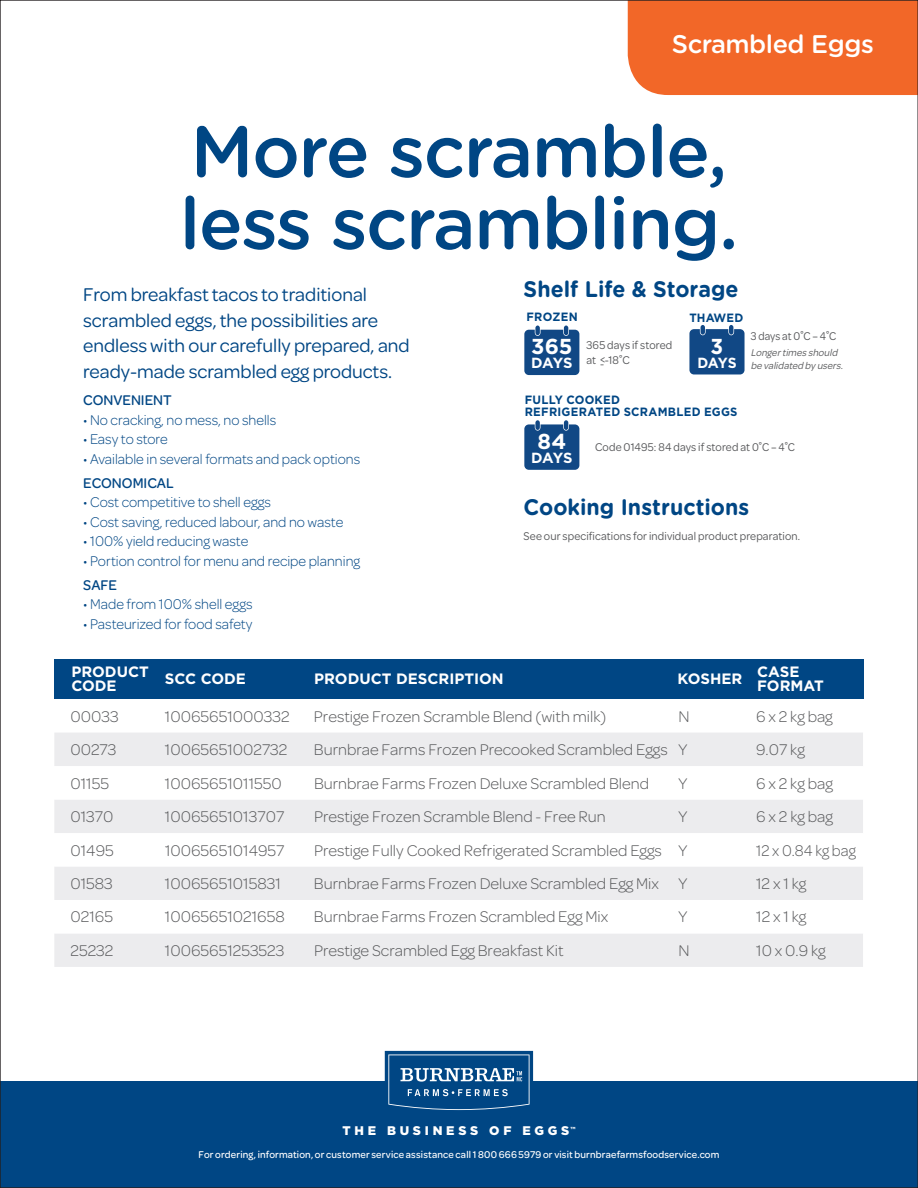
<style>
.page{position:relative;width:918px;height:1188px;background:#fff}
.page>*{position:absolute;margin:0;border:0;box-sizing:border-box;transform-origin:0 0}
.t1{font:500 72.75px/72px "Gotham Rounded";letter-spacing:-.02em;color:#004684}
.t2{font:500 25.5px "Gotham Rounded";letter-spacing:-.02em;color:#fff}
.t3{font:700 22.5px "Gotham Rounded";color:#004684;scale:.95 1}
.t4{font:700 21.6px "Gotham HTF";color:#fff}
.t5{font:700 21.6px "Gotham HTF";color:#fff;scale:.95 1}
.t6{font:19.65px/25.5px "Omnes";color:#004684}
.t7{font:300 16.5px "Omnes";color:#57585a}
.t8{font:300 16.5px "Omnes";color:#57585a;scale:.95 1}
.t9{font:300 15px "Omnes";color:#004684}
.t10{font:700 15px/13.5px "Gotham HTF";color:#fff}
.t11{font:500 15px "Omnes";color:#004684}
.t12{font:700 14.7px "Gotham HTF";letter-spacing:-.03em;color:#fff}
.t13{font:700 14.7px "Gotham HTF";letter-spacing:-.03em;color:#fff;scale:.95 1}
.t14{font:900 12.45px "Gotham HTF";letter-spacing:.3em;color:#fff}
.t15{font:12px/15px "Omnes";letter-spacing:.015em;color:#57585a;scale:.95 1}
.t16{font:700 12px/12px "Gotham HTF";letter-spacing:.02em;color:#004684;scale:.95 1}
.t17{font:12px "Omnes";letter-spacing:.015em;color:#57585a;scale:.92 1}
.t18{font:500 10.5px "Omnes";letter-spacing:.015em;color:#fff;scale:.95 1}
.t19{font:italic 10.5px/12.6px "Omnes";color:#57585a;scale:.95 1}
</style>
<div class="page">
<div style="left:0;top:1082px;width:918px;height:106px;background:#004684"></div>
<svg style="left:524px;top:326px;width:55px;height:49px;background:#24578f"></svg>
<svg style="left:524px;top:424px;width:55px;height:46px;background:#184d88"></svg>
<div style="left:535px;top:420px;width:5px;height:10px;background:#114885;border-radius:2px"></div>
<svg style="left:564px;top:420px;width:4px;height:10px"></svg>
<svg style="left:689px;top:329px;width:56px;height:45px;background:#184d88"></svg>
<svg style="left:701px;top:325px;width:4px;height:10px"></svg>
<svg style="left:729px;top:325px;width:4px;height:10px"></svg>
<svg style="left:385px;top:1051px;width:148px;height:60px"></svg>
<div style="left:628px;top:2px;width:288px;height:93px;background:#f26728"></div>
<div style="left:54px;top:659px;width:810px;height:40px;background:#004684"></div>
<div style="left:54px;top:733px;width:809px;height:234px;background:#ececee"></div>
<svg style="left:54px;top:766px;width:809px;height:167px"></svg>
<h2 class="t2" style="left:672px;top:26px;width:203px">Scrambled Eggs</h2>
<h1 class="t1" style="left:180px;top:112px;width:560px">More scramble, less scrambling.</h1>
<p class="t6" style="left:83px;top:281px;width:328px">From breakfast tacos to traditional scrambled eggs, the possibilities are endless with our carefully prepared, and ready-made scrambled egg products.</p>
<p class="t11" style="left:83px;top:390px;width:90px">CONVENIENT</p>
<p class="t9" style="left:83px;top:410px;width:195px">• No cracking, no mess, no shells</p>
<p class="t9" style="left:83px;top:429px;width:86px">• Easy to store</p>
<p class="t9" style="left:83px;top:449px;width:278px">• Available in several formats and pack options</p>
<p class="t11" style="left:83px;top:472px;width:92px">ECONOMICAL</p>
<p class="t9" style="left:83px;top:492px;width:189px">• Cost competitive to shell eggs</p>
<p class="t9" style="left:83px;top:512px;width:262px">• Cost saving, reduced labour, and no waste</p>
<p class="t9" style="left:83px;top:531px;width:167px">• 100% yield reducing waste</p>
<p class="t9" style="left:83px;top:551px;width:278px">• Portion control for menu and recipe planning</p>
<p class="t11" style="left:83px;top:574px;width:35px">SAFE</p>
<p class="t9" style="left:83px;top:594px;width:171px">• Made from 100% shell eggs</p>
<p class="t9" style="left:83px;top:614px;width:171px">• Pasteurized for food safety</p>
<h3 class="t3" style="left:524px;top:273px;width:228px">Shelf Life &amp; Storage</h3>
<p class="t16" style="left:527px;top:311px;width:55px">FROZEN</p>
<p class="t16" style="left:689px;top:311px;width:58px">THAWED</p>
<p class="t17" style="left:751px;top:328px;width:95px">3 days at 0˚C – 4˚C</p>
<p class="t19" style="left:751px;top:346px;width:101px">Longertimesshould be validated byusers.</p>
<h3 class="t5" style="left:711px;top:334px;width:15px">3</h3>
<p class="t13" style="left:697px;top:354px;width:43px">DAYS</p>
<h3 class="t4" style="left:531px;top:334px;width:43px">365</h3>
<p class="t12" style="left:531px;top:355px;width:43px">DAYS</p>
<p class="t15" style="left:586px;top:337px;width:92px">365 days if stored at &lt;_ -18˚C</p>
<p class="t16" style="left:525px;top:394px;width:226px">FULLY COOKED<br>REFRIGERATED SCRAMBLED EGGS</p>
<h3 class="t4" style="left:538px;top:429px;width:30px">84</h3>
<p class="t12" style="left:531px;top:449px;width:43px">DAYS</p>
<p class="t15" style="left:595px;top:439px;width:212px">Code 01495: 84 days if stored at 0˚C – 4˚C</p>
<h3 class="t3" style="left:524px;top:491px;width:239px">Cooking Instructions</h3>
<p class="t15" style="left:524px;top:528px;width:293px">See our specifications for individual product preparation.</p>
<p class="t10" style="left:71px;top:665px;width:79px">PRODUCT<br>CODE</p>
<p class="t10" style="left:314px;top:672px;width:191px">PRODUCT DESCRIPTION</p>
<p class="t10" style="left:678px;top:672px;width:66px">KOSHER</p>
<p class="t7" style="left:71px;top:705px;width:50px">00033</p>
<p class="t7" style="left:165px;top:705px;width:126px">10065651000332</p>
<p class="t7" style="left:314px;top:705px;width:294px">Prestige Frozen Scramble Blend (with milk)</p>
<p class="t7" style="left:678px;top:705px;width:13px">N</p>
<p class="t7" style="left:756px;top:705px;width:78px">6 x 2 kg bag</p>
<p class="t7" style="left:71px;top:739px;width:48px">00273</p>
<p class="t7" style="left:165px;top:739px;width:124px">10065651002732</p>
<p class="t7" style="left:314px;top:739px;width:375px">Burnbrae Farms Frozen Precooked Scrambled Eggs Y</p>
<p class="t7" style="left:756px;top:739px;width:50px">9.07 kg</p>
<p class="t7" style="left:71px;top:772px;width:40px">01155</p>
<p class="t7" style="left:165px;top:772px;width:118px">10065651011550</p>
<p class="t7" style="left:314px;top:772px;width:337px">Burnbrae Farms Frozen Deluxe Scrambled Blend</p>
<p class="t7" style="left:679px;top:772px;width:10px">Y</p>
<p class="t7" style="left:756px;top:772px;width:78px">6 x 2 kg bag</p>
<p class="t7" style="left:71px;top:806px;width:44px">01370</p>
<p class="t7" style="left:165px;top:806px;width:121px">10065651013707</p>
<p class="t7" style="left:314px;top:806px;width:293px">Prestige Frozen Scramble Blend - Free Run</p>
<p class="t7" style="left:679px;top:806px;width:10px">Y</p>
<p class="t7" style="left:756px;top:806px;width:78px">6 x 2 kg bag</p>
<p class="t7" style="left:71px;top:839px;width:45px">01495</p>
<p class="t7" style="left:165px;top:839px;width:121px">10065651014957</p>
<p class="t7" style="left:314px;top:839px;width:375px">Prestige Fully Cooked Refrigerated Scrambled Eggs Y</p>
<p class="t8" style="left:756px;top:839px;width:106px">12 x 0.84 kg bag</p>
<p class="t7" style="left:71px;top:873px;width:44px">01583</p>
<p class="t7" style="left:165px;top:873px;width:117px">10065651015831</p>
<p class="t7" style="left:314px;top:873px;width:375px">Burnbrae Farms Frozen Deluxe Scrambled Egg Mix Y</p>
<p class="t7" style="left:756px;top:873px;width:52px">12 x 1 kg</p>
<p class="t7" style="left:71px;top:906px;width:44px">02165</p>
<p class="t7" style="left:165px;top:906px;width:121px">10065651021658</p>
<p class="t7" style="left:314px;top:906px;width:296px">Burnbrae Farms Frozen Scrambled Egg Mix</p>
<p class="t7" style="left:678px;top:906px;width:10px">Y</p>
<p class="t7" style="left:756px;top:906px;width:52px">12 x 1 kg</p>
<p class="t7" style="left:71px;top:940px;width:44px">25232</p>
<p class="t7" style="left:165px;top:940px;width:121px">10065651253523</p>
<p class="t7" style="left:314px;top:940px;width:251px">Prestige Scrambled Egg Breakfast Kit</p>
<p class="t7" style="left:679px;top:940px;width:13px">N</p>
<p class="t7" style="left:756px;top:940px;width:71px">10 x 0.9 kg</p>
<p class="t10" style="left:165px;top:672px;width:83px">SCC CODE</p>
<p class="t10" style="left:757px;top:665px;width:68px">CASE<br>FORMAT</p>
<p class="t14" style="left:342px;top:1124px;width:235px">THE BUSINESS OF EGGS<sup>™</sup></p>
<p class="t18" style="left:199px;top:1147px;width:550px">For ordering, information, or customer service assistance call 1 800 666 5979 or visit burnbraefarmsfoodservice.com</p>
</div>
